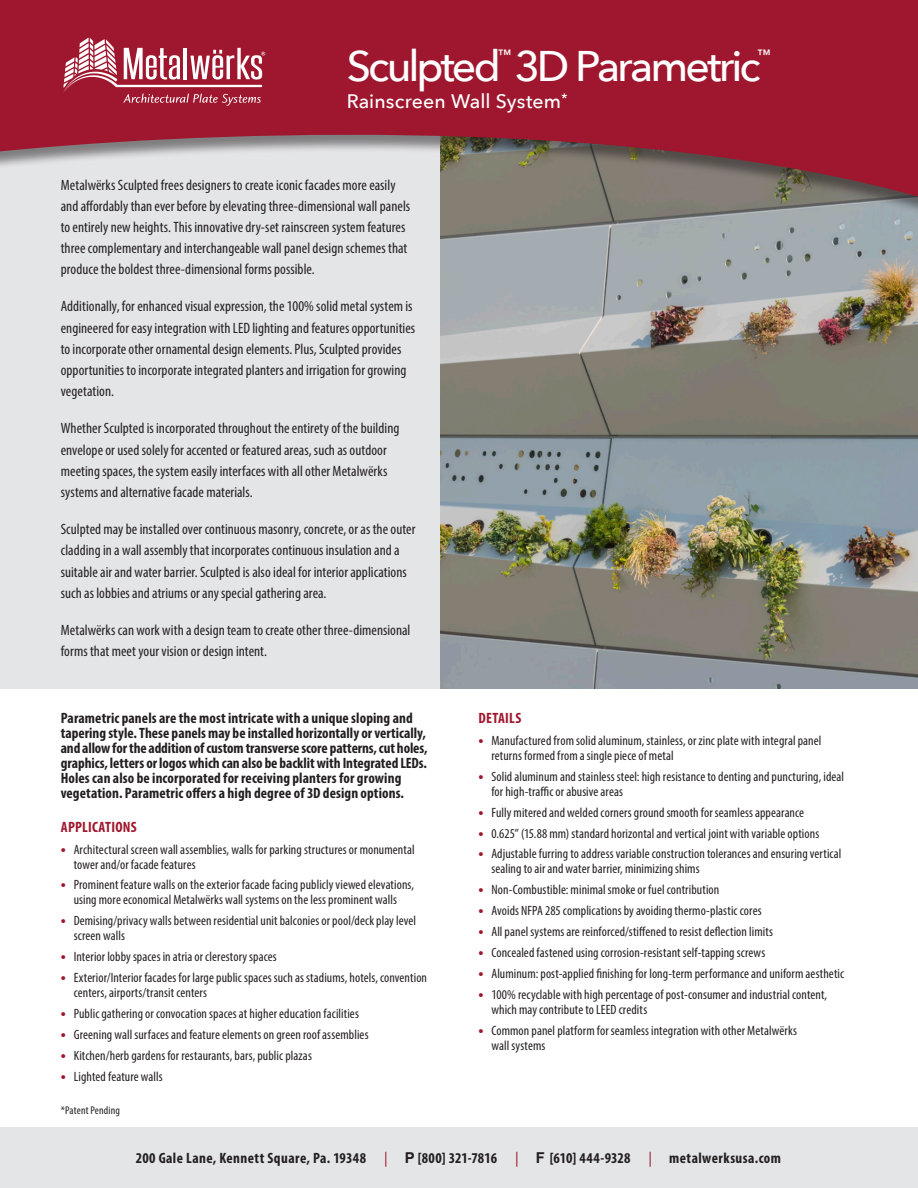
<style>
.page{position:relative;width:918px;height:1188px;background:#fff}
.page>*{position:absolute;margin:0;border:0;box-sizing:border-box;transform-origin:0 0}
.t1{font:500 42.75px "Avenir Next";letter-spacing:-.07em;color:#fff}
.t2{font:500 19.5px "Avenir Next";letter-spacing:.005em;color:#fff}
.t3{font:condensed 15px/21.1px "Myriad Pro";letter-spacing:.005em;color:#231f20}
.t4{font:700 condensed 15px/15px "Myriad Pro";letter-spacing:.005em;color:#231f20}
.t5{font:700 condensed 15px "Myriad Pro";letter-spacing:.03em;color:#231f20}
.t6{font:700 condensed 15px "Myriad Pro";letter-spacing:.015em;color:#9f172e}
.t7{font:condensed 13.5px/15px "Myriad Pro";letter-spacing:.005em;color:#231f20}
.t8{font:500 13.5px "Avenir Next";color:#fff}
.t9{font:condensed 11.25px "Myriad Pro";letter-spacing:.015em;color:#231f20}
.s1{font-weight:700;font-stretch:normal;font-size:15px;color:#9f172e}
.s2{font-weight:400;font-stretch:normal;color:#9f172e}
.s3{font-family:"Arial";font-stretch:normal}
</style>
<div class="page">
<div style="left:0;top:106px;width:450px;height:582px;background:#e4e5e7"></div>
<img style="left:441px;top:217px;width:477px;height:471px">
<div style="left:0;top:1128px;width:918px;height:60px;background:#e4e5e7"></div>
<div style="left:0;top:0;width:918px;height:217px;background:#231f20;opacity:.52"></div>
<svg style="left:0;top:0;width:918px;height:200px;background:#a23f4f"></svg>
<svg style="left:63px;top:38px;width:202px;height:68px"></svg>
<p class="t1" style="left:347px;top:30px;width:416px">Sculpted 3D Parametric</p>
<p class="t8" style="left:498px;top:43px;width:15px">™</p>
<p class="t8" style="left:757px;top:43px;width:15px">™</p>
<p class="t2" style="left:347px;top:84px;width:222px">Rainscreen Wall System<sup>*</sup></p>
<p class="t3" style="left:61px;top:174px;width:351px">Metalwërks Sculpted frees designers to create iconic facades more easily and affordably than ever before by elevating three-dimensional wall panels to entirely new heights. This innovative dry-set rainscreen system features three complementary and interchangeable wall panel design schemes that produce the boldest three-dimensional forms possible.</p>
<p class="t3" style="left:61px;top:296px;width:356px">Additionally, for enhanced visual expression, the 100% solid metal system is engineered for easy integration with LED lighting and features opportunities to incorporate other ornamental design elements. Plus, Sculpted provides opportunities to incorporate integrated planters and irrigation for growing vegetation.</p>
<p class="t3" style="left:61px;top:418px;width:340px">Whether Sculpted is incorporated throughout the entirety of the building envelope or used solely for accented or featured areas, such as outdoor meeting spaces, the system easily interfaces with all other Metalwërks systems and alternative facade materials.</p>
<p class="t3" style="left:61px;top:518px;width:356px">Sculpted may be installed over continuous masonry, concrete, or as the outer cladding in a wall assembly that incorporates continuous insulation and a suitable air and water barrier. Sculpted is also ideal for interior applications such as lobbies and atriums or any special gathering area.</p>
<p class="t3" style="left:61px;top:619px;width:351px">Metalwërks can work with a design team to create other three-dimensional forms that meet your vision or design intent.</p>
<p class="t4" style="left:61px;top:710px;width:368px">Parametric panels are the most intricate with a unique sloping and tapering style. These panels may be installed horizontally or vertically, and allow for the addition of custom transverse score patterns, cut holes, graphics, letters or logos which can also be backlit with Integrated LEDs.<br>Holes can also be incorporated for receiving planters for growing vegetation. Parametric offers a high degree of 3D design options.</p>
<p class="t6" style="left:61px;top:817px;width:77px">APPLICATIONS</p>
<p class="t7" style="left:74px;top:841px;width:342px;text-indent:-13px"><span class="s1">•</span> Architectural screen wall assemblies, walls for parking structures or monumental tower and/or facade features</p>
<p class="t7" style="left:61px;top:877px;width:355px;text-align:center"><span class="s1">•</span> Prominent feature walls on the exterior facade facing publicly viewed elevations, using more economical Metalwërks wall systems on the less prominent walls</p>
<p class="t7" style="left:74px;top:913px;width:344px;text-indent:-13px"><span class="s1">•</span> Demising/privacy walls between residential unit balconies or pool/deck play level screen walls</p>
<p class="t7" style="left:61px;top:949px;width:218px"><span class="s1">•</span> Interior lobby spaces in atria or clerestory spaces</p>
<p class="t7" style="left:74px;top:970px;width:355px;text-indent:-13px"><span class="s1">•</span> Exterior/Interior facades for large public spaces such as stadiums, hotels, convention centers, airports/transit centers</p>
<p class="t7" style="left:61px;top:1006px;width:300px"><span class="s1">•</span> Public gathering or convocation spaces at higher education facilities</p>
<p class="t7" style="left:61px;top:1027px;width:309px"><span class="s1">•</span> Greening wall surfaces and feature elements on green roof assemblies</p>
<p class="t7" style="left:61px;top:1048px;width:253px"><span class="s1">•</span> Kitchen/herb gardens for restaurants, bars, public plazas</p>
<p class="t7" style="left:61px;top:1069px;width:104px"><span class="s1">•</span> Lighted feature walls</p>
<p class="t9" style="left:61px;top:1104px;width:61px">*Patent Pending</p>
<p class="t6" style="left:479px;top:708px;width:44px">DETAILS</p>
<p class="t7" style="left:491px;top:733px;width:332px;text-indent:-13px"><span class="s1">•</span> Manufactured from solid aluminum, stainless, or zinc plate with integral panel returns formed from a single piece of metal</p>
<p class="t7" style="left:491px;top:769px;width:354px;text-indent:-13px"><span class="s1">•</span> Solid aluminum and stainless steel: high resistance to denting and puncturing, ideal for high-traffic or abusive areas</p>
<p class="t7" style="left:478px;top:804px;width:327px"><span class="s1">•</span> Fully mitered and welded corners ground smooth for seamless appearance</p>
<p class="t7" style="left:478px;top:825px;width:342px"><span class="s1">•</span> 0.625” (15.88 mm) standard horizontal and vertical joint with variable options</p>
<p class="t7" style="left:491px;top:846px;width:352px;text-indent:-13px"><span class="s1">•</span> Adjustable furring to address variable construction tolerances and ensuring vertical sealing to air and water barrier, minimizing shims</p>
<p class="t7" style="left:478px;top:882px;width:242px"><span class="s1">•</span> Non-Combustible: minimal smoke or fuel contribution</p>
<p class="t7" style="left:478px;top:903px;width:285px"><span class="s1">•</span> Avoids NFPA 285 complications by avoiding thermo-plastic cores</p>
<p class="t7" style="left:478px;top:924px;width:296px"><span class="s1">•</span> All panel systems are reinforced/stiffened to resist deflection limits</p>
<p class="t7" style="left:478px;top:945px;width:288px"><span class="s1">•</span> Concealed fastened using corrosion-resistant self-tapping screws</p>
<p class="t7" style="left:478px;top:966px;width:367px"><span class="s1">•</span> Aluminum: post-applied finishing for long-term performance and uniform aesthetic</p>
<p class="t7" style="left:491px;top:987px;width:337px;text-indent:-13px"><span class="s1">•</span> 100% recyclable with high percentage of post-consumer and industrial content, which may contribute to LEED credits</p>
<p class="t7" style="left:491px;top:1023px;width:307px;text-indent:-13px"><span class="s1">•</span> Common panel platform for seamless integration with other Metalwërks wall systems</p>
<p class="t5" style="left:136px;top:1149px;width:647px">200 Gale Lane, Kennett Square, Pa. 19348 <span class="s2">|</span> <span class="s3">P</span> [800] 321-7816 <span class="s2">|</span> <span class="s3">F</span> [610] 444-9328 <span class="s2">|</span> metalwerksusa.com</p>
</div>
